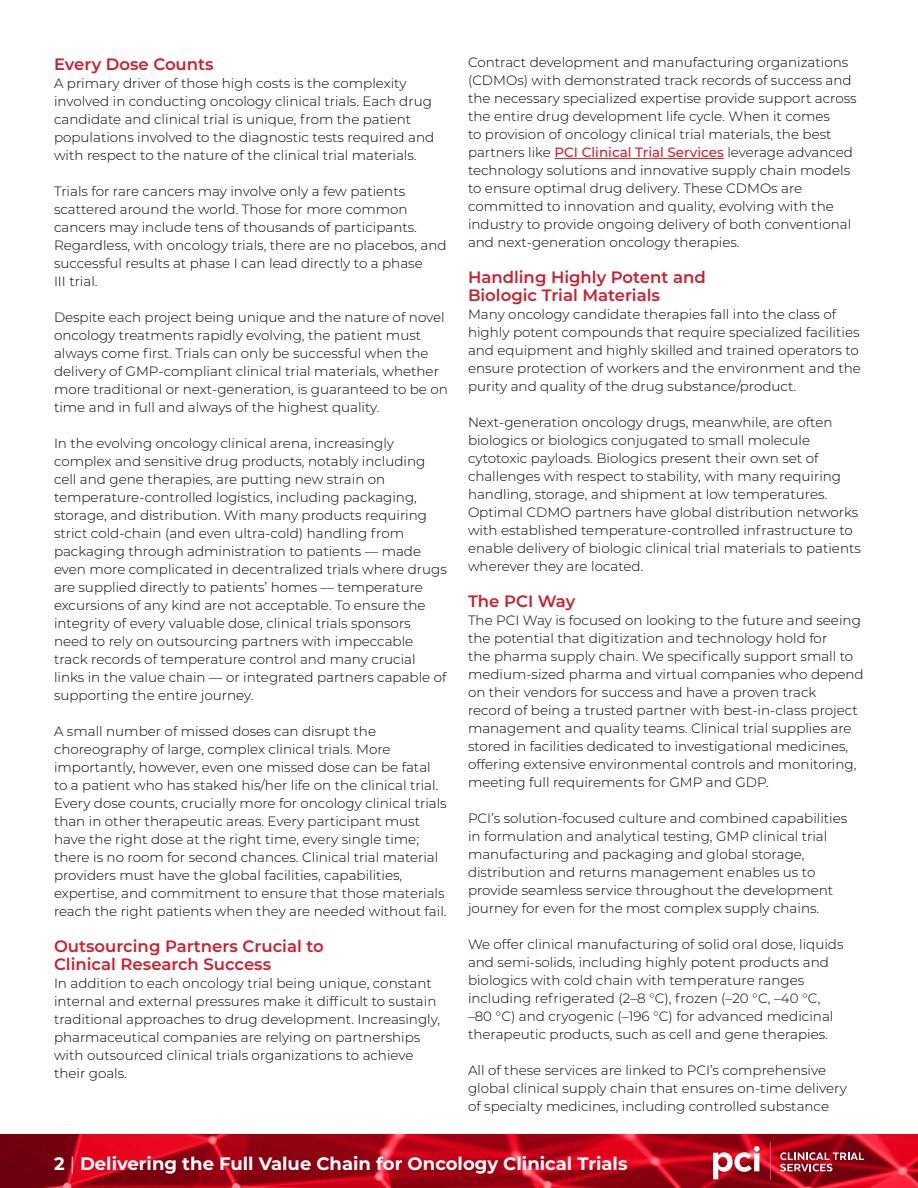
<style>
.page{position:relative;width:918px;height:1188px;background:#fff}
.page>*{position:absolute;margin:0;border:0;box-sizing:border-box;transform-origin:0 0}
.t1{font:700 18px "Montserrat";color:#fff}
.t2{font:600 16.5px/18px "Montserrat";color:#cc2030}
.t3{font:300 13.5px/18px "Montserrat";color:#000}
.s1{font-weight:500;color:#cc2030}
.s2{font-weight:300}
</style>
<div class="page">
<hr style="left:554px;top:158px;width:170px;height:1px;background:#cc2030">
<img style="left:0;top:1134px;width:918px;height:54px">
<svg style="left:780px;top:1152px;width:84px;height:19px"></svg>
<svg style="left:713px;top:1146px;width:47px;height:33px"></svg>
<hr style="left:770px;top:1142px;width:1px;height:38px;background:#fff">
<p class="t2" style="left:54px;top:54px;width:161px">Every Dose Counts</p>
<p class="t3" style="left:54px;top:74px;width:382px">A primary driver of those high costs is the complexity involved in conducting oncology clinical trials. Each drug candidate and clinical trial is unique, from the patient populations involved to the diagnostic tests required and with respect to the nature of the clinical trial materials.</p>
<p class="t3" style="left:54px;top:182px;width:394px">Trials for rare cancers may involve only a few patients scattered around the world. Those for more common cancers may include tens of thousands of participants.<br>Regardless, with oncology trials, there are no placebos, and successful results at phase I can lead directly to a phase<br>III trial.</p>
<p class="t3" style="left:54px;top:308px;width:395px">Despite each project being unique and the nature of novel oncology treatments rapidly evolving, the patient must always come first. Trials can only be successful when the delivery of GMP-compliant clinical trial materials, whether more traditional or next-generation, is guaranteed to be on time and in full and always of the highest quality.</p>
<p class="t3" style="left:54px;top:434px;width:394px">In the evolving oncology clinical arena, increasingly complex and sensitive drug products, notably including cell and gene therapies, are putting new strain on temperature-controlled logistics, including packaging, storage, and distribution. With many products requiring strict cold-chain (and even ultra-cold) handling from packaging through administration to patients –– made even more complicated in decentralized trials where drugs are supplied directly to patients’ homes –– temperature excursions of any kind are not acceptable. To ensure the integrity of every valuable dose, clinical trials sponsors need to rely on outsourcing partners with impeccable track records of temperature control and many crucial links in the value chain –– or integrated partners capable of supporting the entire journey.</p>
<p class="t3" style="left:54px;top:722px;width:394px">A small number of missed doses can disrupt the choreography of large, complex clinical trials. More importantly, however, even one missed dose can be fatal to a patient who has staked his/her life on the clinical trial.<br>Every dose counts, crucially more for oncology clinical trials than in other therapeutic areas. Every participant must have the right dose at the right time, every single time; there is no room for second chances. Clinical trial material providers must have the global facilities, capabilities, expertise, and commitment to ensure that those materials reach the right patients when they are needed without fail.</p>
<p class="t2" style="left:54px;top:936px;width:271px">Outsourcing Partners Crucial to<br>Clinical Research Success</p>
<p class="t3" style="left:54px;top:974px;width:388px">In addition to each oncology trial being unique, constant internal and external pressures make it difficult to sustain traditional approaches to drug development. Increasingly, pharmaceutical companies are relying on partnerships with outsourced clinical trials organizations to achieve their goals.</p>
<p class="t3" style="left:468px;top:53px;width:390px">Contract development and manufacturing organizations (CDMOs) with demonstrated track records of success and the necessary specialized expertise provide support across the entire drug development life cycle. When it comes<br>to provision of oncology clinical trial materials, the best partners like <span class="s1">PCI Clinical Trial Services</span> leverage advanced technology solutions and innovative supply chain models to ensure optimal drug delivery. These CDMOs are committed to innovation and quality, evolving with the industry to provide ongoing delivery of both conventional and next-generation oncology therapies.</p>
<p class="t2" style="left:468px;top:267px;width:239px">Handling Highly Potent and<br>Biologic Trial Materials</p>
<p class="t3" style="left:468px;top:305px;width:394px">Many oncology candidate therapies fall into the class of highly potent compounds that require specialized facilities and equipment and highly skilled and trained operators to ensure protection of workers and the environment and the purity and quality of the drug substance/product.</p>
<p class="t3" style="left:468px;top:413px;width:394px">Next-generation oncology drugs, meanwhile, are often biologics or biologics conjugated to small molecule cytotoxic payloads. Biologics present their own set of challenges with respect to stability, with many requiring handling, storage, and shipment at low temperatures.<br>Optimal CDMO partners have global distribution networks with established temperature-controlled infrastructure to enable delivery of biologic clinical trial materials to patients wherever they are located.</p>
<p class="t2" style="left:468px;top:591px;width:109px">The PCI Way</p>
<p class="t3" style="left:468px;top:611px;width:397px">The PCI Way is focused on looking to the future and seeing the potential that digitization and technology hold for<br>the pharma supply chain. We specifically support small to medium-sized pharma and virtual companies who depend on their vendors for success and have a proven track<br>record of being a trusted partner with best-in-class project management and quality teams. Clinical trial supplies are stored in facilities dedicated to investigational medicines, offering extensive environmental controls and monitoring, meeting full requirements for GMP and GDP.</p>
<p class="t3" style="left:468px;top:809px;width:381px">PCI’s solution-focused culture and combined capabilities in formulation and analytical testing, GMP clinical trial manufacturing and packaging and global storage, distribution and returns management enables us to provide seamless service throughout the development journey for even for the most complex supply chains.</p>
<p class="t3" style="left:468px;top:935px;width:377px">We offer clinical manufacturing of solid oral dose, liquids and semi-solids, including highly potent products and biologics with cold chain with temperature ranges including refrigerated (2–8 °C), frozen (–20 °C, –40 °C, –80 °C) and cryogenic (–196 °C) for advanced medicinal therapeutic products, such as cell and gene therapies.</p>
<p class="t3" style="left:468px;top:1061px;width:380px">All of these services are linked to PCI’s comprehensive global clinical supply chain that ensures on-time delivery of specialty medicines, including controlled substance</p>
<h1 class="t1" style="left:54px;top:1150px;width:575px">2 <span class="s2">|</span> Delivering the Full Value Chain for Oncology Clinical Trials</h1>
</div>
